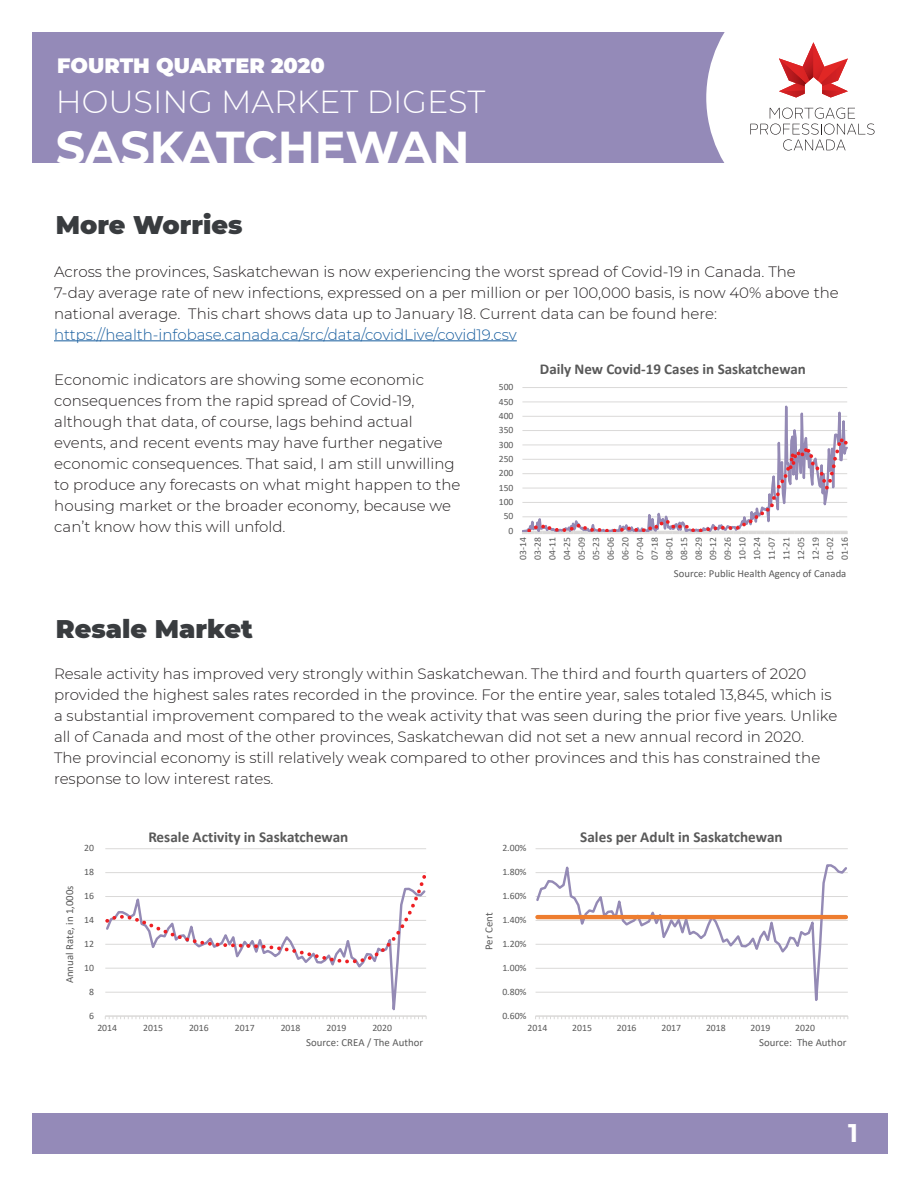
<style>
.page{position:relative;width:918px;height:1188px;background:#fff}
.page>*{position:absolute;margin:0;border:0;box-sizing:border-box;transform-origin:0 0}
.t1{font:700 46.05px "Montserrat";color:#fff}
.t2{font:300 31.8px "Montserrat";color:#fff}
.t3{font:900 25.5px "Montserrat";color:#393c3f}
.t4{font:700 25.5px "Montserrat";color:#fff}
.t5{font:900 20.7px "Montserrat";color:#fff}
.t6{font:700 15.15px "Calibri";color:#595959}
.t7{font:300 15px/21px "Montserrat";color:#231f20}
.t8{font:300 15px "Montserrat";color:#175d9e}
.t9{font:700 15px "Calibri";color:#595959}
.t10{font:10.8px "Calibri";color:#595959}
.t11{font:10.65px "Calibri";color:#595959}
.t12{font:9.75px "Calibri";color:#595959}
.t13{font:9.6px/14.7px "Calibri";color:#595959;text-align:justify}
</style>
<div class="page">
<div style="left:32px;top:32px;width:850px;height:131px;background:#948ab8"></div>
<div style="left:33px;top:1113px;width:855px;height:40px;background:#948ab8"></div>
<div style="left:706px;top:32px;width:176px;height:131px;background:#fff"></div>
<svg style="left:750px;top:108px;width:125px;height:43px;background:#ececec"></svg>
<svg style="left:779px;top:42px;width:69px;height:56px;background:#e99899"></svg>
<hr style="left:54px;top:340px;width:463px;height:1px;background:#175d9e">
<svg style="left:522px;top:387px;width:325px;height:36px"></svg>
<svg style="left:522px;top:423px;width:326px;height:111px"></svg>
<hr style="left:105px;top:848px;width:321px;height:1px;background:#dad9d8">
<svg style="left:105px;top:872px;width:322px;height:147px"></svg>
<hr style="left:536px;top:848px;width:312px;height:1px;background:#dad9d8">
<svg style="left:535px;top:1016px;width:313px;height:3px"></svg>
<svg style="left:536px;top:864px;width:312px;height:153px"></svg>
<hr style="left:537px;top:915px;width:309px;height:4px;background:#ee7d2f">
<h3 class="t5" style="left:57px;top:51px;width:269px">FOURTH QUARTER 2020</h3>
<h2 class="t2" style="left:56px;top:80px;width:431px">HOUSING MARKET DIGEST</h2>
<h1 class="t1" style="left:56px;top:114px;width:415px">SASKATCHEWAN</h1>
<h3 class="t3" style="left:56px;top:206px;width:188px">More Worries</h3>
<p class="t7" style="left:54px;top:260px;width:786px">Across the provinces, Saskatchewan is now experiencing the worst spread of Covid-19 in Canada. The<br>7-day average rate of new infections, expressed on a per million or per 100,000 basis, is now 40% above the national average. This chart shows data up to January 18. Current data can be found here:</p>
<p class="t8" style="left:54px;top:324px;width:464px">https://health-infobase.canada.ca/src/data/covidLive/covid19.csv</p>
<p class="t7" style="left:54px;top:368px;width:408px">Economic indicators are showing some economic consequences from the rapid spread of Covid-19, although that data, of course, lags behind actual events, and recent events may have further negative economic consequences. That said, I am still unwilling to produce any forecasts on what might happen to the housing market or the broader economy, because we can’t know how this will unfold.</p>
<h3 class="t3" style="left:56px;top:609px;width:199px">Resale Market</h3>
<p class="t13" style="left:499px;top:379px;width:16px">500</p>
<p class="t13" style="left:499px;top:394px;width:16px">450</p>
<p class="t13" style="left:499px;top:408px;width:16px">400</p>
<p class="t13" style="left:499px;top:423px;width:16px">350</p>
<p class="t13" style="left:499px;top:437px;width:16px">300</p>
<p class="t13" style="left:499px;top:451px;width:16px">250</p>
<p class="t13" style="left:499px;top:466px;width:16px">200</p>
<p class="t13" style="left:499px;top:480px;width:16px">150</p>
<p class="t13" style="left:499px;top:494px;width:16px">100</p>
<p class="t13" style="left:504px;top:509px;width:11px">50</p>
<p class="t13" style="left:509px;top:523px;width:6px">0</p>
<p class="t9" style="left:540px;top:359px;width:268px">Daily New Covid-19 Cases in Saskatchewan</p>
<p class="t13" style="left:515px;top:560px;width:24px;rotate:-90deg">03-14<br>03-28<br>04-11<br>04-25<br>05-09<br>05-23<br>06-06<br>06-20<br>07-04<br>07-18<br>08-01<br>08-15<br>08-29<br>09-12<br>09-26<br>10-10<br>10-24<br>11-07<br>11-21<br>12-05<br>12-19<br>01-02<br>01-16</p>
<p class="t11" style="left:674px;top:566px;width:174px">Source: Public Health Agency of Canada</p>
<p class="t7" style="left:54px;top:663px;width:785px">Resale activity has improved very strongly within Saskatchewan. The third and fourth quarters of 2020 provided the highest sales rates recorded in the province. For the entire year, sales totaled 13,845, which is a substantial improvement compared to the weak activity that was seen during the prior five years. Unlike all of Canada and most of the other provinces, Saskatchewan did not set a new annual record in 2020.<br>The provincial economy is still relatively weak compared to other provinces and this has constrained the response to low interest rates.</p>
<p class="t10" style="left:62px;top:983px;width:99px;rotate:-90deg">Annual Rate, in 1,000s</p>
<p class="t12" style="left:84px;top:841px;width:11px">20</p>
<p class="t12" style="left:84px;top:865px;width:11px">18</p>
<p class="t12" style="left:84px;top:889px;width:11px">16</p>
<p class="t12" style="left:84px;top:913px;width:11px">14</p>
<p class="t12" style="left:84px;top:937px;width:11px">12</p>
<p class="t12" style="left:84px;top:961px;width:11px">10</p>
<p class="t12" style="left:89px;top:985px;width:6px">8</p>
<p class="t12" style="left:89px;top:1009px;width:6px">6</p>
<p class="t6" style="left:148px;top:826px;width:202px">Resale Activity in Saskatchewan</p>
<p class="t12" style="left:97px;top:1021px;width:21px">2014</p>
<p class="t12" style="left:143px;top:1021px;width:21px">2015</p>
<p class="t12" style="left:189px;top:1021px;width:21px">2016</p>
<p class="t12" style="left:235px;top:1021px;width:21px">2017</p>
<p class="t12" style="left:281px;top:1021px;width:21px">2018</p>
<p class="t12" style="left:327px;top:1021px;width:21px">2019</p>
<p class="t12" style="left:372px;top:1021px;width:21px">2020</p>
<p class="t10" style="left:306px;top:1035px;width:119px">Source: CREA / The Author</p>
<p class="t10" style="left:482px;top:950px;width:39px;rotate:-90deg">Per Cent</p>
<p class="t12" style="left:502px;top:841px;width:26px">2.00%</p>
<p class="t12" style="left:502px;top:865px;width:26px">1.80%</p>
<p class="t12" style="left:502px;top:889px;width:26px">1.60%</p>
<p class="t12" style="left:502px;top:913px;width:26px">1.40%</p>
<p class="t12" style="left:502px;top:937px;width:26px">1.20%</p>
<p class="t12" style="left:502px;top:961px;width:26px">1.00%</p>
<p class="t12" style="left:502px;top:985px;width:26px">0.80%</p>
<p class="t12" style="left:502px;top:1009px;width:26px">0.60%</p>
<p class="t6" style="left:580px;top:826px;width:204px">Sales per Adult in Saskatchewan</p>
<p class="t12" style="left:528px;top:1021px;width:21px">2014</p>
<p class="t12" style="left:572px;top:1021px;width:21px">2015</p>
<p class="t12" style="left:617px;top:1021px;width:21px">2016</p>
<p class="t12" style="left:661px;top:1021px;width:21px">2017</p>
<p class="t12" style="left:706px;top:1021px;width:21px">2018</p>
<p class="t12" style="left:751px;top:1021px;width:21px">2019</p>
<p class="t12" style="left:795px;top:1021px;width:21px">2020</p>
<p class="t10" style="left:759px;top:1035px;width:89px">Source: The Author</p>
<h3 class="t4" style="left:848px;top:1115px;width:11px">1</h3>
</div>
